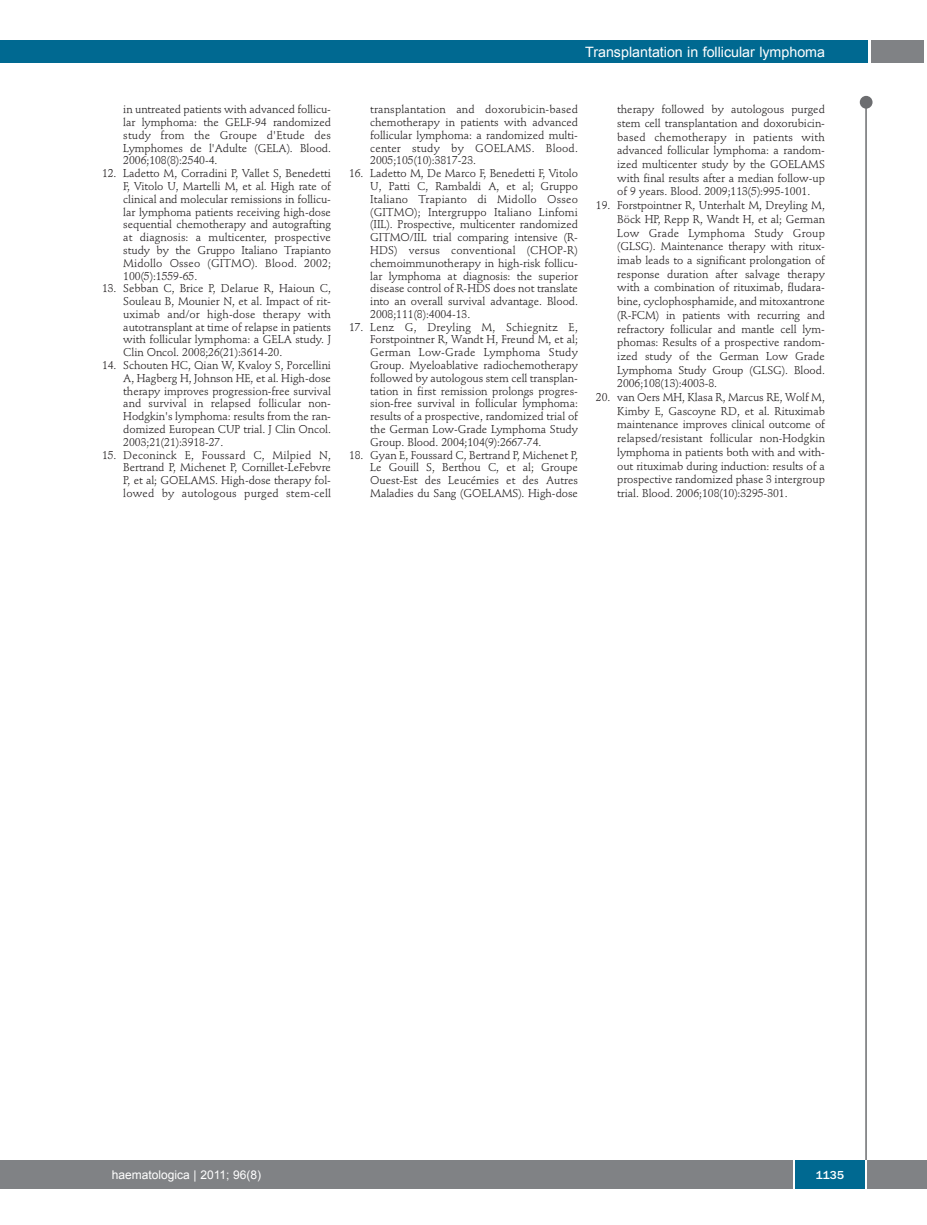
<style>
.page{position:relative;width:927px;height:1225px;background:#fff}
.page>*{position:absolute;margin:0;border:0;box-sizing:border-box;transform-origin:0 0}
.t1{font:14.25px "Arial";color:#fff}
.t2{font:12px "Arial";color:#fff}
.t3{font:500 12px "Franklin Gothic";color:#fff}
.t4{font:11.25px/12.8px "Stempel Schneidler";letter-spacing:-.005em;color:#231f20;text-align:justify}
</style>
<div class="page">
<div style="left:860px;top:96px;width:12px;height:13px;background:#6c6d70;border-radius:50%"></div>
<hr style="left:865px;top:98px;width:2px;height:1062px;background:#6c6d70">
<div style="left:871px;top:40px;width:52px;height:22px;background:#808285"></div>
<div style="left:18px;top:40px;width:849px;height:22px;background:#006991"></div>
<div style="left:17px;top:1160px;width:910px;height:28px;background:#808285"></div>
<div style="left:795px;top:1160px;width:70px;height:28px;background:#006991"></div>
<hr style="left:793px;top:1160px;width:2px;height:28px;background:#fff">
<hr style="left:865px;top:1160px;width:2px;height:28px;background:#fff">
<div style="left:0;top:40px;width:19px;height:22px;background:#006991"></div>
<div style="left:0;top:1160px;width:18px;height:28px;background:#808285"></div>
<p class="t4" style="left:123px;top:104px;width:209px">in untreated patients with advanced follicu&shy;lar lymphoma: the GELF-94 randomized study from the Groupe d'Etude des Lymphomes de l'Adulte (GELA). Blood.<br>2006;108(8):2540-4.</p>
<p class="t4" style="left:123px;top:168px;width:209px;text-indent:-21px">12. Ladetto M, Corradini P, Vallet S, Benedetti F, Vitolo U, Martelli M, et al. High rate of clinical and molecular remissions in follicu&shy;lar lymphoma patients receiving high-dose sequential chemotherapy and autografting at diagnosis: a multicenter, prospective study by the Gruppo Italiano Trapianto Midollo Osseo (GITMO). Blood. 2002; 100(5):1559-65.</p>
<p class="t4" style="left:123px;top:283px;width:209px;text-indent:-21px">13. Sebban C, Brice P, Delarue R, Haioun C, Souleau B, Mounier N, et al. Impact of rit&shy;uximab and/or high-dose therapy with autotransplant at time of relapse in patients with follicular lymphoma: a GELA study. J Clin Oncol. 2008;26(21):3614-20.</p>
<p class="t4" style="left:123px;top:360px;width:209px;text-indent:-21px">14. Schouten HC, Qian W, Kvaloy S, Porcellini A, Hagberg H, Johnson HE, et al. High-dose therapy improves progression-free survival and survival in relapsed follicular non-Hodgkin's lymphoma: results from the ran&shy;domized European CUP trial. J Clin Oncol.<br>2003;21(21):3918-27.</p>
<p class="t4" style="left:123px;top:449px;width:209px;text-indent:-21px">15. Deconinck E, Foussard C, Milpied N, Bertrand P, Michenet P, Cornillet-LeFebvre P, et al; GOELAMS. High-dose therapy fol&shy;lowed by autologous purged stem-cell</p>
<p class="t1" style="left:585px;top:44px;width:241px">Transplantation in follicular lymphoma</p>
<p class="t4" style="left:370px;top:104px;width:209px">transplantation and doxorubicin-based chemotherapy in patients with advanced follicular lymphoma: a randomized multi&shy;center study by GOELAMS. Blood.<br>2005;105(10):3817-23.</p>
<p class="t4" style="left:370px;top:168px;width:209px;text-indent:-21px">16. Ladetto M, De Marco F, Benedetti F, Vitolo U, Patti C, Rambaldi A, et al; Gruppo Italiano Trapianto di Midollo Osseo (GITMO); Intergruppo Italiano Linfomi (IIL). Prospective, multicenter randomized GITMO/IIL trial comparing intensive (R-HDS) versus conventional (CHOP-R) chemoimmunotherapy in high-risk follicu&shy;lar lymphoma at diagnosis: the superior disease control of R-HDS does not translate into an overall survival advantage. Blood.<br>2008;111(8):4004-13.</p>
<p class="t4" style="left:370px;top:321px;width:209px;text-indent:-21px">17. Lenz G, Dreyling M, Schiegnitz E, Forstpointner R, Wandt H, Freund M, et al; German Low-Grade Lymphoma Study Group. Myeloablative radiochemotherapy followed by autologous stem cell transplan&shy;tation in first remission prolongs progres&shy;sion-free survival in follicular lymphoma: results of a prospective, randomized trial of the German Low-Grade Lymphoma Study Group. Blood. 2004;104(9):2667-74.</p>
<p class="t4" style="left:370px;top:449px;width:209px;text-indent:-21px">18. Gyan E, Foussard C, Bertrand P, Michenet P, Le Gouill S, Berthou C, et al; Groupe Ouest-Est des Leucémies et des Autres Maladies du Sang (GOELAMS). High-dose</p>
<p class="t4" style="left:617px;top:104px;width:209px;line-height:13.6px">therapy followed by autologous purged stem cell transplantation and doxorubicin&shy;based chemotherapy in patients with advanced follicular lymphoma: a random&shy;ized multicenter study by the GOELAMS with final results after a median follow-up of 9 years. Blood. 2009;113(5):995-1001.</p>
<p class="t4" style="left:617px;top:200px;width:209px;line-height:13.6px;text-indent:-21px">19. Forstpointner R, Unterhalt M, Dreyling M, Böck HP, Repp R, Wandt H, et al; German Low Grade Lymphoma Study Group (GLSG). Maintenance therapy with ritux&shy;imab leads to a significant prolongation of response duration after salvage therapy with a combination of rituximab, fludara&shy;bine, cyclophosphamide, and mitoxantrone (R-FCM) in patients with recurring and refractory follicular and mantle cell lym&shy;phomas: Results of a prospective random&shy;ized study of the German Low Grade Lymphoma Study Group (GLSG). Blood.<br>2006;108(13):4003-8.</p>
<p class="t4" style="left:617px;top:391px;width:209px;line-height:13.6px;text-indent:-21px">20. van Oers MH, Klasa R, Marcus RE, Wolf M, Kimby E, Gascoyne RD, et al. Rituximab maintenance improves clinical outcome of relapsed/resistant follicular non-Hodgkin lymphoma in patients both with and with&shy;out rituximab during induction: results of a prospective randomized phase 3 intergroup trial. Blood. 2006;108(10):3295-301.</p>
<p class="t2" style="left:112px;top:1168px;width:151px">haematologica | 2011; 96(8)</p>
<p class="t3" style="left:816px;top:1171px;width:30px">1135</p>
</div>
